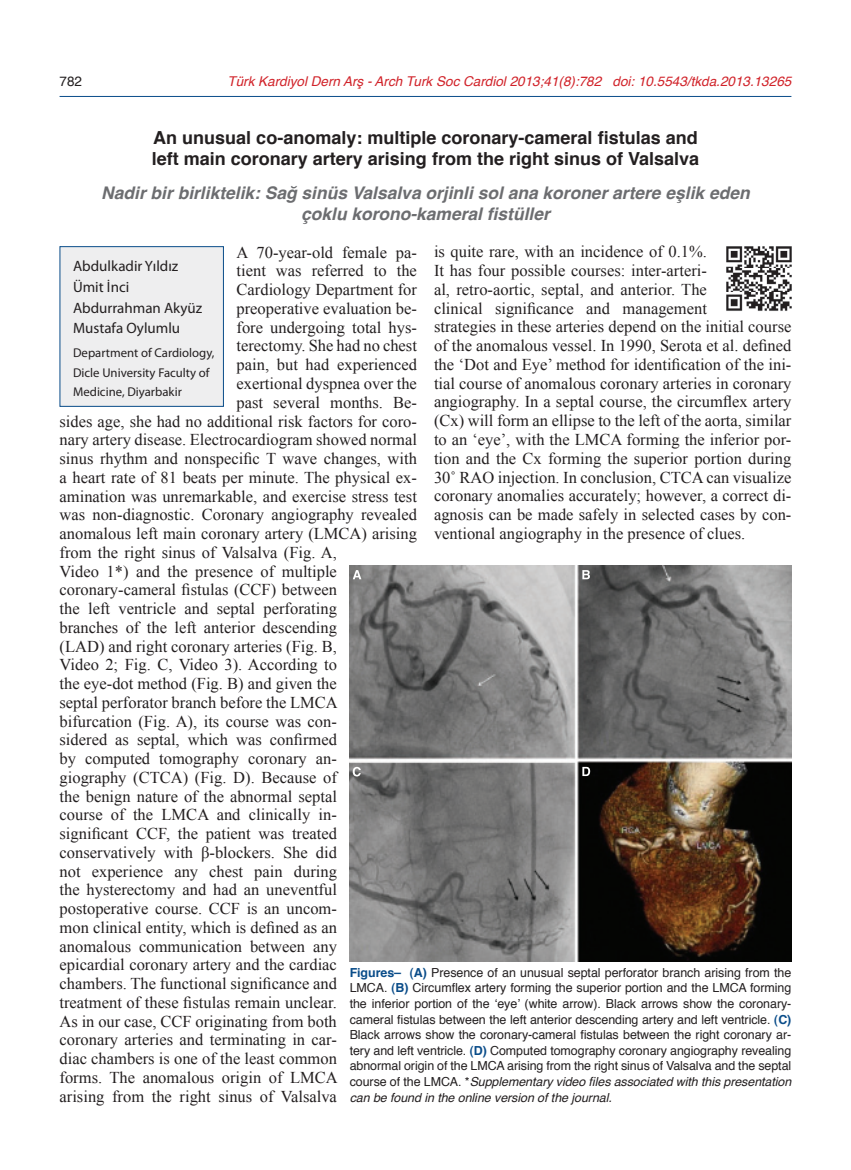
<style>
.page{position:relative;width:851px;height:1170px;background:#fff}
.page>*{position:absolute;margin:0;border:0;box-sizing:border-box;transform-origin:0 0}
.t1{font:700 18px/21.6px "Helvetica";color:#231f20}
.t2{font:italic 700 17.4px/20.9px "Helvetica";color:#6c6d70;text-align:center}
.t3{font:16.5px/18.8px "Times New Roman";color:#231f20}
.t4{font:15px/20.7px "Myriad Pro";color:#231f20}
.t5{font:italic 13.5px "Helvetica";color:#d1232a}
.t6{font:13.5px "Helvetica";color:#231f20}
.t7{font:12.75px/19.5px "Myriad Pro";color:#231f20}
.t8{font:12.45px/15.6px "Helvetica";letter-spacing:-.005em;color:#231f20;text-align:justify}
.s1{font-weight:700;color:#094c89}
.s2{font-style:italic}
</style>
<div class="page">
<div style="left:60px;top:246px;width:163px;height:160px;background:#eeeeef"></div>
<div style="left:60px;top:246px;width:164px;height:160px;border:1px solid #094c89"></div>
<hr style="left:60px;top:96px;width:731px;height:1px;background:#094c89">
<img style="left:726px;top:246px;width:66px;height:65px">
<img style="left:349px;top:565px;width:442px;height:396px">
<svg style="left:352px;top:570px;width:9px;height:9px"></svg>
<svg style="left:582px;top:570px;width:8px;height:9px"></svg>
<svg style="left:352px;top:766px;width:9px;height:10px"></svg>
<svg style="left:582px;top:766px;width:8px;height:10px"></svg>
<p class="t6" style="left:60px;top:73px;width:24px">782</p>
<p class="t5" style="left:227px;top:71px;width:565px">Türk Kardiyol Dern Arş - Arch Turk Soc Cardiol 2013;41(8):782 doi: 10.5543/tkda.2013.13265</p>
<p class="t1" style="left:152px;top:127px;width:549px">An unusual co-anomaly: multiple coronary-cameral fistulas and left main coronary artery arising from the right sinus of Valsalva</p>
<p class="t2" style="left:101px;top:182px;width:649px">Nadir bir birliktelik: Sağ sinüs Valsalva orjinli sol ana koroner artere eşlik eden çoklu korono-kameral fistüller</p>
<p class="t3" style="left:434px;top:242px;width:359px">is quite rare, with an incidence of 0.1%.<br>It has four possible courses: inter-arteri-<br>al, retro-aortic, septal, and anterior. The<br>clinical significance and management<br>strategies in these arteries depend on the initial course of the anomalous vessel. In 1990, Serota et al. defined the ‘Dot and Eye’ method for identification of the ini&shy;tial course of anomalous coronary arteries in coronary angiography. In a septal course, the circumflex artery (Cx) will form an ellipse to the left of the aorta, similar to an ‘eye’, with the LMCA forming the inferior por&shy;tion and the Cx forming the superior portion during 30˚ RAO injection. In conclusion, CTCA can visualize coronary anomalies accurately; however, a correct di&shy;agnosis can be made safely in selected cases by con&shy;ventional angiography in the presence of clues.</p>
<p class="t3" style="left:236px;top:242px;width:182px">A 70-year-old female pa-</p>
<p class="t3" style="left:236px;top:261px;width:182px">tient was referred to the</p>
<p class="t3" style="left:236px;top:280px;width:182px">Cardiology Department for</p>
<p class="t3" style="left:236px;top:299px;width:182px">preoperative evaluation be-</p>
<p class="t3" style="left:236px;top:317px;width:182px">fore undergoing total hys-</p>
<p class="t3" style="left:236px;top:336px;width:182px">terectomy. She had no chest</p>
<p class="t3" style="left:236px;top:355px;width:182px">pain, but had experienced</p>
<p class="t3" style="left:236px;top:374px;width:182px">exertional dyspnea over the</p>
<p class="t3" style="left:236px;top:392px;width:182px">past several months. Be-</p>
<p class="t3" style="left:60px;top:411px;width:359px">sides age, she had no additional risk factors for coro-</p>
<p class="t3" style="left:60px;top:430px;width:359px">nary artery disease. Electrocardiogram showed normal</p>
<p class="t3" style="left:60px;top:449px;width:359px">sinus rhythm and nonspecific T wave changes, with</p>
<p class="t3" style="left:60px;top:467px;width:359px">a heart rate of 81 beats per minute. The physical ex-</p>
<p class="t3" style="left:60px;top:486px;width:359px">amination was unremarkable, and exercise stress test</p>
<p class="t3" style="left:60px;top:505px;width:359px">was non-diagnostic. Coronary angiography revealed</p>
<p class="t3" style="left:60px;top:524px;width:359px">anomalous left main coronary artery (LMCA) arising</p>
<p class="t3" style="left:60px;top:542px;width:279px">from the right sinus of Valsalva (Fig. A,</p>
<p class="t3" style="left:60px;top:561px;width:279px">Video 1*) and the presence of multiple</p>
<p class="t3" style="left:60px;top:580px;width:279px">coronary-cameral fistulas (CCF) between</p>
<p class="t3" style="left:60px;top:599px;width:279px">the left ventricle and septal perforating</p>
<p class="t3" style="left:60px;top:617px;width:279px">branches of the left anterior descending</p>
<p class="t3" style="left:60px;top:636px;width:279px">(LAD) and right coronary arteries (Fig. B,</p>
<p class="t3" style="left:60px;top:655px;width:279px">Video 2; Fig. C, Video 3). According to</p>
<p class="t3" style="left:60px;top:674px;width:279px">the eye-dot method (Fig. B) and given the</p>
<p class="t3" style="left:60px;top:692px;width:280px">septal perforator branch before the LMCA</p>
<p class="t3" style="left:60px;top:711px;width:279px">bifurcation (Fig. A), its course was con-</p>
<p class="t3" style="left:60px;top:730px;width:279px">sidered as septal, which was confirmed</p>
<p class="t3" style="left:60px;top:748px;width:279px">by computed tomography coronary an-</p>
<p class="t3" style="left:60px;top:767px;width:279px">giography (CTCA) (Fig. D). Because of</p>
<p class="t3" style="left:60px;top:786px;width:279px">the benign nature of the abnormal septal</p>
<p class="t3" style="left:60px;top:805px;width:279px">course of the LMCA and clinically in-</p>
<p class="t3" style="left:60px;top:823px;width:279px">significant CCF, the patient was treated</p>
<p class="t3" style="left:60px;top:842px;width:279px">conservatively with β-blockers. She did</p>
<p class="t3" style="left:60px;top:861px;width:279px">not experience any chest pain during</p>
<p class="t3" style="left:60px;top:880px;width:279px">the hysterectomy and had an uneventful</p>
<p class="t3" style="left:60px;top:898px;width:279px">postoperative course. CCF is an uncom-</p>
<p class="t3" style="left:60px;top:917px;width:279px">mon clinical entity, which is defined as an</p>
<p class="t3" style="left:60px;top:936px;width:279px">anomalous communication between any</p>
<p class="t3" style="left:60px;top:955px;width:279px">epicardial coronary artery and the cardiac</p>
<p class="t3" style="left:60px;top:973px;width:279px">chambers. The functional significance and</p>
<p class="t3" style="left:60px;top:992px;width:279px">treatment of these fistulas remain unclear.</p>
<p class="t3" style="left:60px;top:1011px;width:279px">As in our case, CCF originating from both</p>
<p class="t3" style="left:60px;top:1030px;width:279px">coronary arteries and terminating in car-</p>
<p class="t3" style="left:60px;top:1048px;width:279px">diac chambers is one of the least common</p>
<p class="t3" style="left:60px;top:1067px;width:280px">forms. The anomalous origin of LMCA</p>
<p class="t3" style="left:60px;top:1086px;width:279px">arising from the right sinus of Valsalva</p>
<p class="t4" style="left:73px;top:255px;width:131px">Abdulkadir Yıldız<br>Ümit İnci<br>Abdurrahman Akyüz<br>Mustafa Oylumlu</p>
<p class="t7" style="left:73px;top:343px;width:143px">Department of Cardiology,<br>Dicle University Faculty of<br>Medicine, Diyarbakir</p>
<p class="t8" style="left:349px;top:965px;width:443px"><span class="s1">Figures– (A)</span> Presence of an unusual septal perforator branch arising from the LMCA. <span class="s1">(B)</span> Circumflex artery forming the superior portion and the LMCA forming the inferior portion of the ‘eye’ (white arrow). Black arrows show the coronary&shy;cameral fistulas between the left anterior descending artery and left ventricle. <span class="s1">(C)<br></span>Black arrows show the coronary-cameral fistulas between the right coronary ar&shy;tery and left ventricle. <span class="s1">(D)</span> Computed tomography coronary angiography revealing abnormal origin of the LMCA arising from the right sinus of Valsalva and the septal course of the LMCA. *<span class="s2">Supplementary video files associated with this presentation can be found in the online version of the journal.</span></p>
</div>
